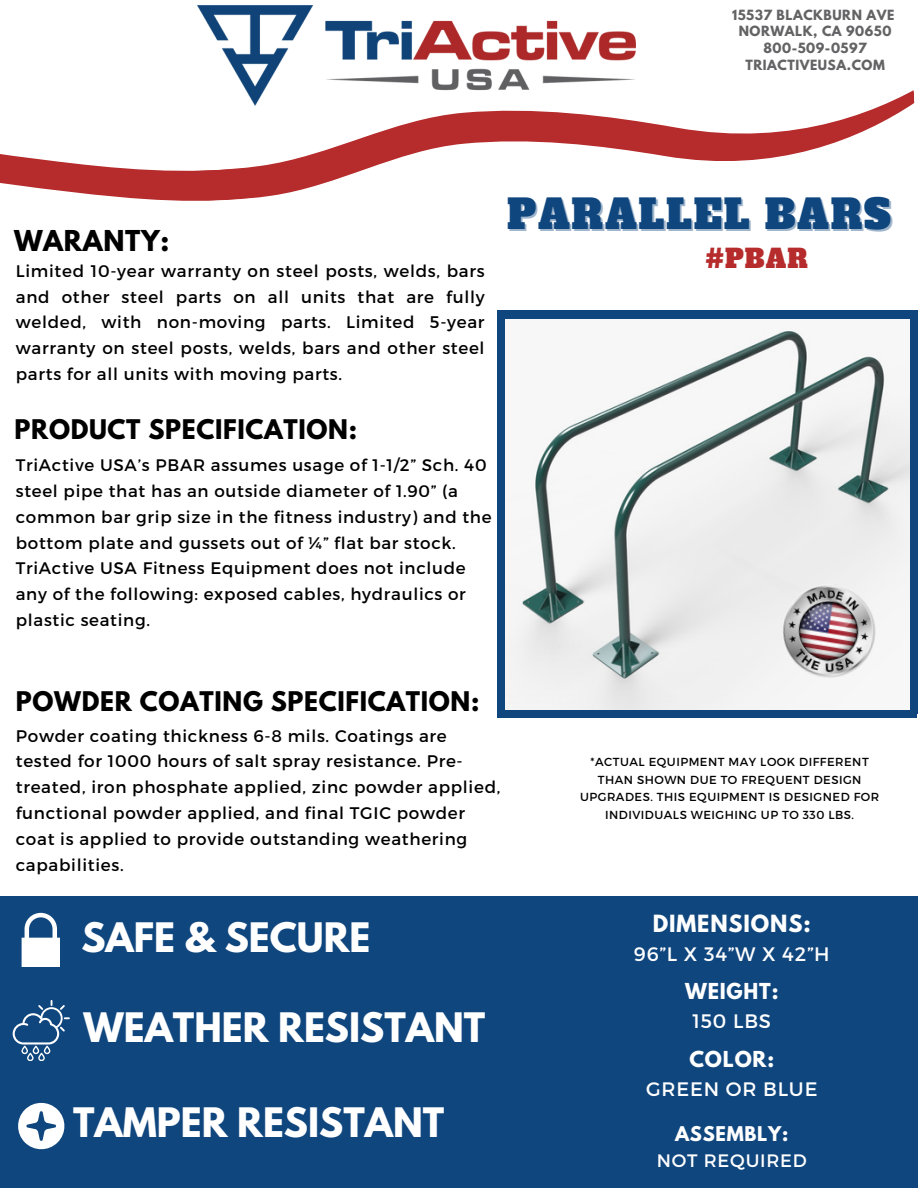
<style>
.page{position:relative;width:918px;height:1188px;background:#fff}
.page>*{position:absolute;margin:0;border:0;box-sizing:border-box;transform-origin:0 0}
.t1{font:39.6px "Alfa Slab One";letter-spacing:.04em;color:#10467e}
.t2{font:700 36px "League Spartan";color:#fff}
.t3{font:700 25.5px "League Spartan";letter-spacing:.025em;color:#000}
.t4{font:25.5px "Alfa Slab One";color:#b62b2b}
.t5{font:700 24px "League Spartan";letter-spacing:.025em;color:#000}
.t6{font:700 21px "League Spartan";letter-spacing:.04em;color:#fff}
.t7{font:19.5px "Montserrat";letter-spacing:.04em;color:#fff}
.t8{font:700 19.5px "League Spartan";letter-spacing:.04em;color:#fff}
.t9{font:18px "Montserrat";letter-spacing:.04em;color:#fff}
.t10{font:700 18px "League Spartan";letter-spacing:.04em;color:#fff}
.t11{font:16.8px/25.8px "Montserrat";letter-spacing:.04em;color:#000}
.t12{font:16.65px/25.8px "Montserrat";letter-spacing:.04em;color:#000}
.t13{font:700 12.45px "League Spartan";letter-spacing:.04em;color:#636365}
.t14{font:11.7px "Montserrat";letter-spacing:.04em;color:#000}
</style>
<div class="page">
<div style="left:0;top:896px;width:918px;height:292px;background:#10467e"></div>
<svg style="left:18px;top:1103px;width:47px;height:47px"></svg>
<svg style="left:13px;top:1000px;width:57px;height:61px"></svg>
<svg style="left:25px;top:913px;width:32px;height:25px"></svg>
<div style="left:22px;top:938px;width:38px;height:29px;background:#fff"></div>
<svg style="left:0;top:176px;width:346px;height:25px;fill:#b62b2b"></svg>
<svg style="left:0;top:5px;width:915px;height:171px"></svg>
<img style="left:197px;top:6px;width:439px;height:100px">
<img style="left:505px;top:318px;width:405px;height:392px">
<img style="left:769px;top:572px;width:120px;height:120px">
<div style="left:497px;top:310px;width:421px;height:8px;background:#10467e"></div>
<div style="left:497px;top:710px;width:420px;height:8px;background:#10467e"></div>
<div style="left:497px;top:310px;width:8px;height:404px;background:#10467e"></div>
<div style="left:910px;top:315px;width:8px;height:399px;background:#10467e"></div>
<p class="t13" style="left:732px;top:9px;width:164px">15537 BLACKBURN AVE</p>
<p class="t13" style="left:739px;top:25px;width:154px">NORWALK, CA 90650</p>
<p class="t13" style="left:763px;top:42px;width:105px">800-509-0597</p>
<p class="t13" style="left:745px;top:59px;width:141px">TRIACTIVEUSA.COM</p>
<p class="t3" style="left:14px;top:228px;width:157px">WARANTY:</p>
<p class="t11" style="left:16px;top:257px;width:470px;text-align:justify">Limited 10-year warranty on steel posts, welds, bars and other steel parts on all units that are fully welded, with non-moving parts. Limited 5-year warranty on steel posts, welds, bars and other steel parts for all units with moving parts.</p>
<p class="t5" style="left:15px;top:417px;width:344px">PRODUCT SPECIFICATION:</p>
<p class="t12" style="left:16px;top:451px;width:477px">TriActive USA’s PBAR assumes usage of 1-1/2” Sch. 40 steel pipe that has an outside diameter of 1.90” (a common bar grip size in the fitness industry) and the bottom plate and gussets out of ¼” flat bar stock.<br>TriActive USA Fitness Equipment does not include any of the following: exposed cables, hydraulics or plastic seating.</p>
<p class="t1" style="left:507px;top:188px;width:385px">PARALLEL BARS</p>
<p class="t4" style="left:705px;top:242px;width:104px">#PBAR</p>
<p class="t5" style="left:16px;top:689px;width:465px">POWDER COATING SPECIFICATION:</p>
<p class="t11" style="left:16px;top:722px;width:486px">Powder coating thickness 6-8 mils. Coatings are tested for 1000 hours of salt spray resistance. Pre&shy;treated, iron phosphate applied, zinc powder applied, functional powder applied, and final TGIC powder coat is applied to provide outstanding weathering capabilities.</p>
<p class="t2" style="left:81px;top:920px;width:290px">SAFE &amp; SECURE</p>
<p class="t2" style="left:83px;top:1009px;width:403px">WEATHER RESISTANT</p>
<p class="t2" style="left:73px;top:1105px;width:373px">TAMPER RESISTANT</p>
<p class="t14" style="left:591px;top:755px;width:280px">*ACTUAL EQUIPMENT MAY LOOK DIFFERENT</p>
<p class="t14" style="left:598px;top:772px;width:265px">THAN SHOWN DUE TO FREQUENT DESIGN</p>
<p class="t14" style="left:580px;top:790px;width:301px">UPGRADES. THIS EQUIPMENT IS DESIGNED FOR</p>
<p class="t14" style="left:605px;top:807px;width:250px">INDIVIDUALS WEIGHING UP TO 330 LBS.</p>
<p class="t6" style="left:653px;top:913px;width:159px">DIMENSIONS:</p>
<p class="t7" style="left:634px;top:942px;width:197px">96”L X 34”W X 42”H</p>
<p class="t8" style="left:685px;top:981px;width:95px">WEIGHT:</p>
<p class="t7" style="left:693px;top:1008px;width:80px">150 LBS</p>
<p class="t8" style="left:689px;top:1049px;width:86px">COLOR:</p>
<p class="t7" style="left:646px;top:1076px;width:173px">GREEN OR BLUE</p>
<p class="t10" style="left:675px;top:1125px;width:115px">ASSEMBLY:</p>
<p class="t9" style="left:657px;top:1149px;width:151px">NOT REQUIRED</p>
</div>
